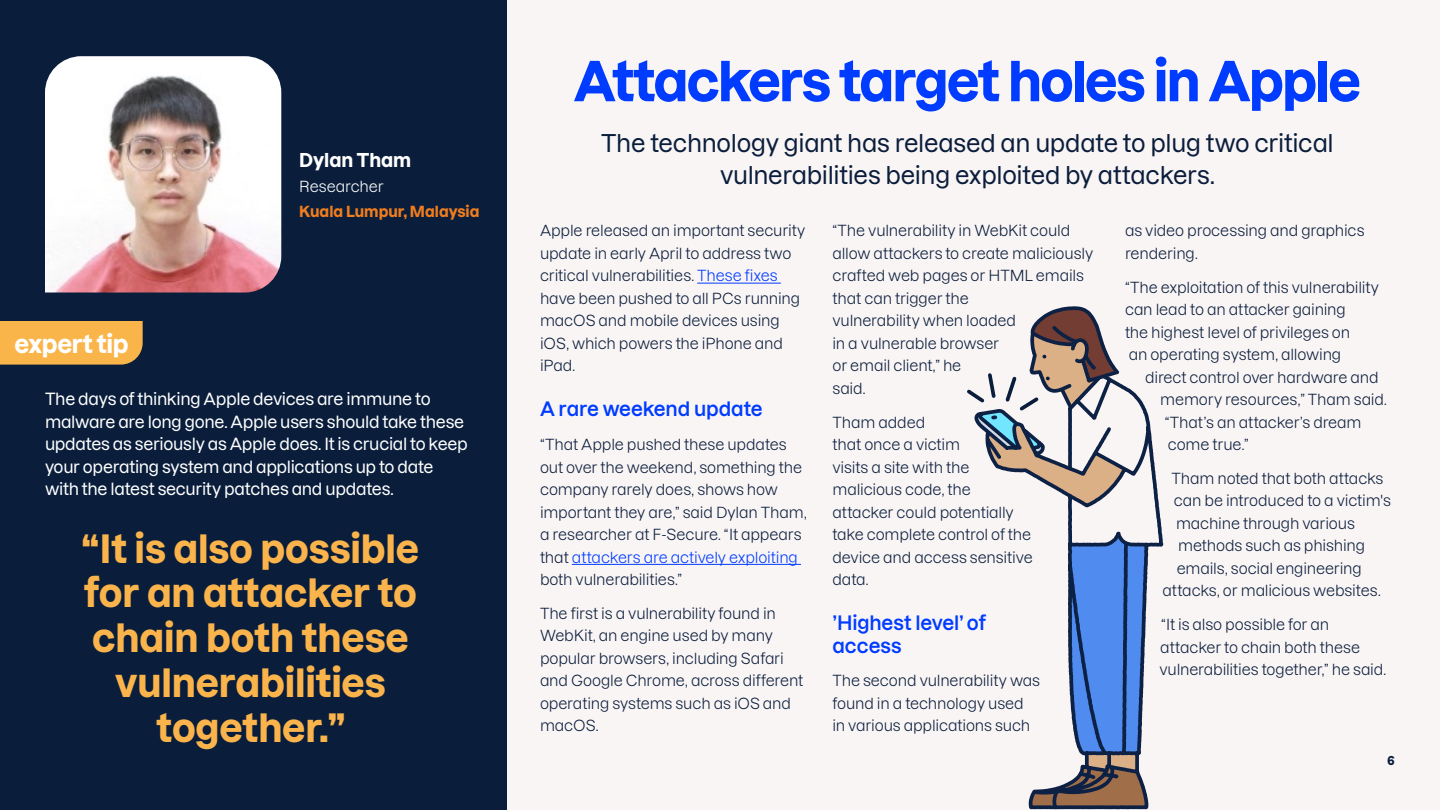
<style>
.page{position:relative;width:1440px;height:810px;background:#faf5f5}
.page>*{position:absolute;margin:0;border:0;box-sizing:border-box;transform-origin:0 0}
.t1{font:700 54px "Dazzed";letter-spacing:-.035em;color:#003cff}
.t2{font:700 38.25px/45px "Dazzed";letter-spacing:-.005em;color:#fab44b;text-align:center}
.t3{font:700 24.38px "Dazzed";letter-spacing:-.015em;color:#fff}
.t4{font:500 24px/32.2px "Dazzed";letter-spacing:-.015em;color:#0a1e3c;text-align:center}
.t5{font:600 19.5px/22.5px "Dazzed";letter-spacing:-.01em;color:#003cff}
.t6{font:700 18.75px "Dazzed";letter-spacing:-.005em;color:#fff}
.t7{font:500 16.5px/22.5px "Dazzed";letter-spacing:-.02em;color:#fff}
.t8{font:15px/22.5px "Dazzed";letter-spacing:-.01em;color:#0a1e3c}
.t9{font:700 15px "Dazzed";color:#f07d1e}
.t10{font:15px "Dazzed";letter-spacing:-.01em;color:#fff}
.t11{font:700 12px "Dazzed";color:#0a1e3c}
.s1{color:#003cff}
</style>
<div class="page">
<div style="left:0;top:0;width:506px;height:810px;background:#0a1e3c"></div>
<svg style="left:967px;top:306px;width:195px;height:502px"></svg>
<hr style="left:697px;top:283px;width:84px;height:1px;background:#003cff">
<hr style="left:572px;top:564px;width:229px;height:1px;background:#003cff">
<img style="left:45px;top:56px;width:236px;height:236px">
<div style="left:0;top:321px;width:143px;height:44px;background:#fab54a"></div>
<h3 class="t3" style="left:15px;top:324px;width:116px">expert tip</h3>
<p class="t6" style="left:299px;top:145px;width:113px">Dylan Tham</p>
<p class="t10" style="left:299px;top:174px;width:86px">Researcher</p>
<p class="t9" style="left:299px;top:199px;width:182px">Kuala Lumpur, Malaysia</p>
<p class="t7" style="left:45px;top:386px;width:424px">The days of thinking Apple devices are immune to malware are long gone. Apple users should take these updates as seriously as Apple does. It is crucial to keep your operating system and applications up to date with the latest security patches and updates.</p>
<h2 class="t2" style="left:82px;top:522px;width:339px">“It is also possible for an attacker to chain both these vulnerabilities together.”</h2>
<h1 class="t1" style="left:574px;top:38px;width:789px">Attackers target holes in Apple</h1>
<h3 class="t4" style="left:601px;top:124px;width:734px">The technology giant has released an update to plug two critical vulnerabilities being exploited by attackers.</h3>
<p class="t8" style="left:540px;top:218px;width:267px">Apple released an important security update in early April to address two critical vulnerabilities. <span class="s1">These fixes </span>have been pushed to all PCs running macOS and mobile devices using iOS, which powers the iPhone and iPad.</p>
<h3 class="t5" style="left:540px;top:396px;width:224px">A rare weekend update</h3>
<p class="t8" style="left:540px;top:432px;width:268px">“That Apple pushed these updates out over the weekend, something the company rarely does, shows how important they are,” said Dylan Tham, a researcher at F-Secure. “It appears that <span class="s1">attackers are actively exploiting </span>both vulnerabilities.”</p>
<p class="t8" style="left:540px;top:600px;width:265px">The first is a vulnerability found in<br>WebKit, an engine used by many popular browsers, including Safari and Google Chrome, across different operating systems such as iOS and macOS.</p>
<p class="t8" style="left:832px;top:218px;width:262px">“The vulnerability in WebKit could allow attackers to create maliciously crafted web pages or HTML emails that can trigger the<br>vulnerability when loaded<br>in a vulnerable browser<br>or email client,” he<br>said.</p>
<p class="t8" style="left:832px;top:409px;width:202px">Tham added<br>that once a victim<br>visits a site with the malicious code, the attacker could potentially take complete control of the device and access sensitive data.</p>
<h3 class="t5" style="left:832px;top:609px;width:155px">’Highest level’ of access</h3>
<p class="t8" style="left:832px;top:668px;width:209px">The second vulnerability was found in a technology used in various applications such</p>
<p class="t8" style="left:1125px;top:218px;width:241px">as video processing and graphics rendering.</p>
<p class="t8" style="left:1125px;top:274px;width:256px">“The exploitation of this vulnerability can lead to an attacker gaining<br>the highest level of privileges on<br>an operating system, allowing</p>
<p class="t8" style="left:1145px;top:364px;width:235px">direct control over hardware and</p>
<p class="t8" style="left:1160px;top:387px;width:228px">memory resources,” Tham said.</p>
<p class="t8" style="left:1165px;top:409px;width:198px">“That’s an attacker’s dream</p>
<p class="t8" style="left:1168px;top:432px;width:83px">come true.”</p>
<p class="t8" style="left:1172px;top:465px;width:214px">Tham noted that both attacks</p>
<p class="t8" style="left:1174px;top:488px;width:219px">can be introduced to a victim's</p>
<p class="t8" style="left:1176px;top:510px;width:180px">machine through various</p>
<p class="t8" style="left:1178px;top:533px;width:188px">methods such as phishing</p>
<p class="t8" style="left:1177px;top:555px;width:187px">emails, social engineering</p>
<p class="t8" style="left:1162px;top:578px;width:220px">attacks, or malicious websites.</p>
<p class="t8" style="left:1160px;top:612px;width:228px">“It is also possible for an attacker to chain both these vulnerabilities together,” he said.</p>
<p class="t11" style="left:1387px;top:751px;width:9px">6</p>
</div>
